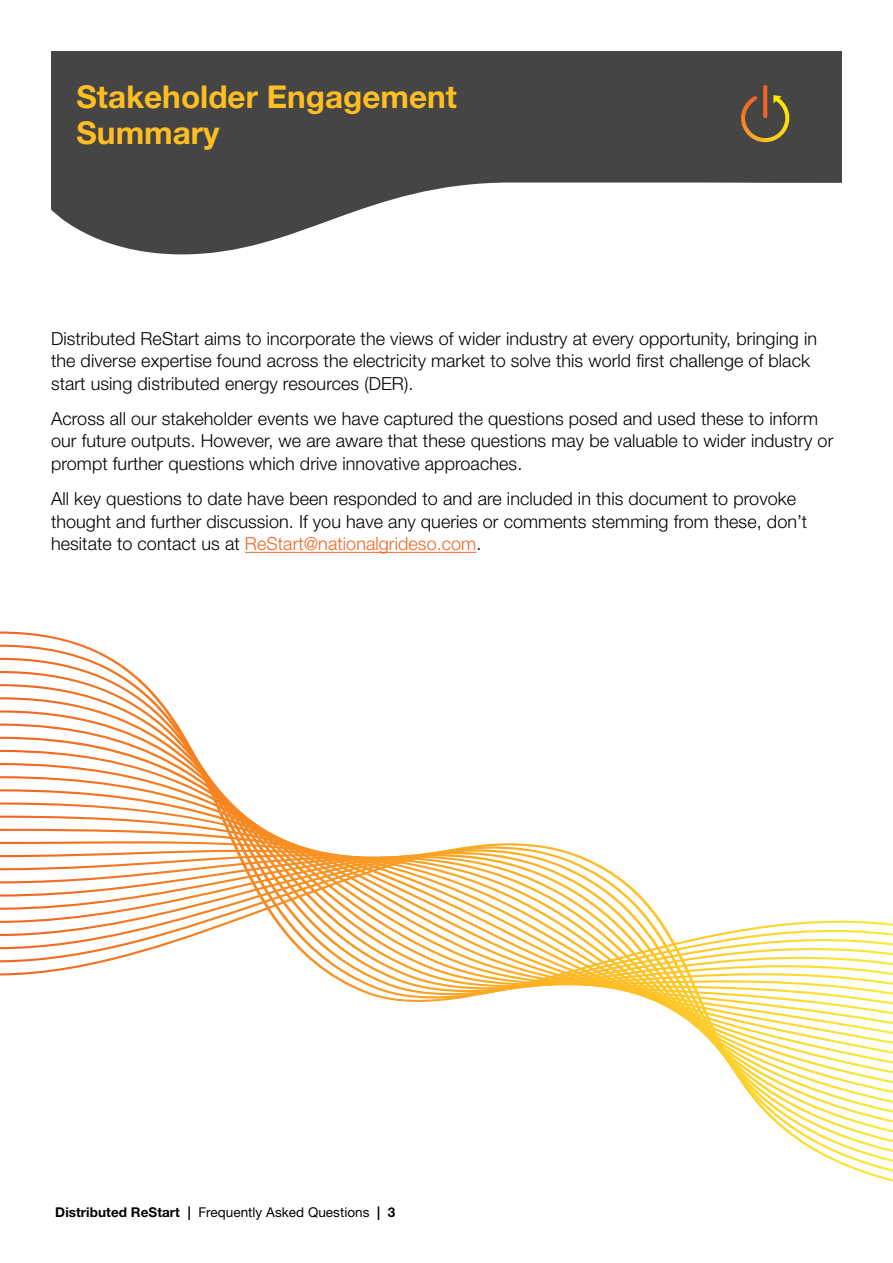
<style>
.page{position:relative;width:893px;height:1263px;background:#fff}
.page>*{position:absolute;margin:0;border:0;box-sizing:border-box;transform-origin:0 0}
.t1{font:700 31.5px/36px "Helvetica Neue LT Std";color:#ffbf22}
.t2{font:300 18px/22.5px "Helvetica Neue LT Std";letter-spacing:.005em;color:#000}
.t3{font:13.5px "Helvetica Neue LT Std";letter-spacing:.005em;color:#000}
.s1{color:#f26522}
.s2{font-weight:700}
</style>
<div class="page">
<svg style="left:51px;top:51px;width:791px;height:203px;fill:#454546"></svg>
<svg style="left:763px;top:85px;width:4px;height:33px"></svg>
<img style="left:741px;top:95px;width:48px;height:47px">
<hr style="left:245px;top:552px;width:231px;height:1px;background:#f26522">
<svg style="left:678px;top:1014px;width:215px;height:10px"></svg>
<svg style="left:0;top:631px;width:893px;height:381px"></svg>
<h1 class="t1" style="left:77px;top:78px;width:382px">Stakeholder Engagement<br>Summary</h1>
<p class="t2" style="left:51px;top:326px;width:768px">Distributed ReStart aims to incorporate the views of wider industry at every opportunity, bringing in the diverse expertise found across the electricity market to solve this world first challenge of black start using distributed energy resources (DER).</p>
<p class="t2" style="left:51px;top:407px;width:784px">Across all our stakeholder events we have captured the questions posed and used these to inform our future outputs. However, we are aware that these questions may be valuable to wider industry or prompt further questions which drive innovative approaches.</p>
<p class="t2" style="left:51px;top:487px;width:758px">All key questions to date have been responded to and are included in this document to provoke thought and further discussion. If you have any queries or comments stemming from these, don’t hesitate to contact us at <span class="s1">ReStart@nationalgrideso.com</span>.</p>
<p class="t3" style="left:55px;top:1204px;width:342px"><span class="s2">Distributed ReStart |</span> Frequently Asked Questions <span class="s2">| 3</span></p>
</div>
